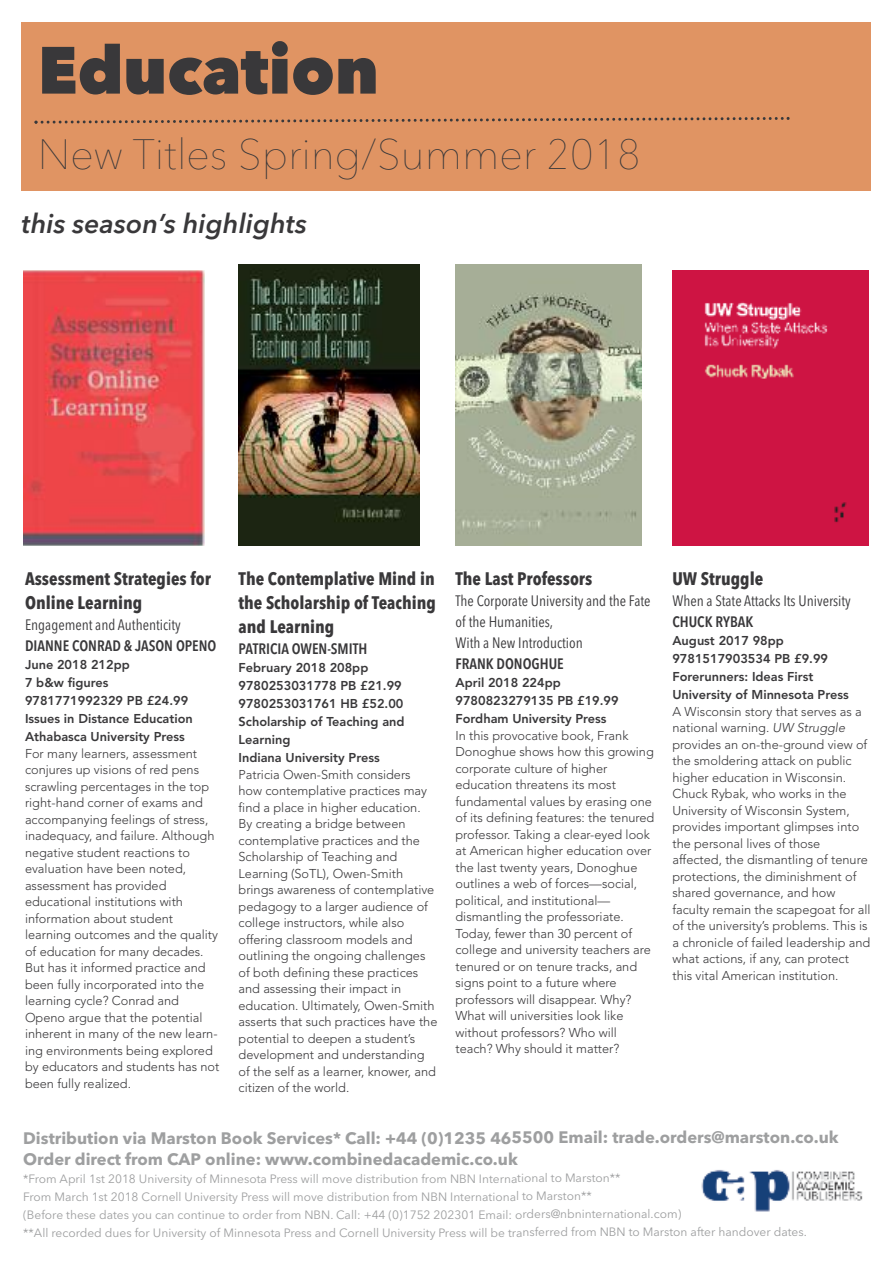
<style>
.page{position:relative;width:893px;height:1263px;background:#fff}
.page>*{position:absolute;margin:0;border:0;box-sizing:border-box;transform-origin:0 0}
.t1{font:800 66px "Avenir Next";color:#39383a}
.t2{font:200 42px "Avenir Next";color:#39383a}
.t3{font:italic 600 27px "Avenir Next";color:#39383a}
.t4{font:700 18px/24px "Avenir Next Condensed";color:#39383a}
.t5{font:700 16.5px/21.1px "Avenir Next";color:#9e9fa0}
.t6{font:15px/21px "Avenir Next Condensed";color:#39383a}
.t7{font:600 15px "Avenir Next Condensed";color:#39383a}
.t8{font:300 12.75px/16.5px "Avenir";color:#39383a}
.t9{font:800 12.75px/18px "Avenir";color:#39383a}
.t10{font:12px/18px "Avenir Next";color:#9e9fa0}
.s1{font-style:italic}
</style>
<div class="page">
<div style="left:22px;top:22px;width:849px;height:169px;background:#e09463"></div>
<img style="left:23px;top:271px;width:181px;height:274px">
<svg style="left:34px;top:117px;width:756px;height:7px"></svg>
<img style="left:455px;top:265px;width:187px;height:280px">
<img style="left:239px;top:265px;width:181px;height:280px">
<img style="left:672px;top:271px;width:197px;height:274px">
<img style="left:701px;top:1170px;width:162px;height:42px">
<h1 class="t1" style="left:38px;top:30px;width:343px">Education</h1>
<h2 class="t2" style="left:38px;top:119px;width:604px">New Titles Spring/Summer 2018</h2>
<h3 class="t3" style="left:22px;top:200px;width:287px">this season’s highlights</h3>
<h3 class="t4" style="left:25px;top:567px;width:187px">Assessment Strategies for<br>Online Learning</h3>
<p class="t6" style="left:25px;top:614px;width:157px">Engagement and Authenticity</p>
<p class="t7" style="left:25px;top:633px;width:193px">DIANNE CONRAD &amp; JASON OPENO</p>
<p class="t9" style="left:25px;top:656px;width:169px">June 2018 212pp<br>7 b&amp;w figures<br>9781771992329 PB £24.99<br>Issues in Distance Education<br>Athabasca University Press</p>
<p class="t8" style="left:25px;top:745px;width:196px">For many learners, assessment conjures up visions of red pens scrawling percentages in the top right-hand corner of exams and accompanying feelings of stress, inadequacy, and failure. Although negative student reactions to evaluation have been noted, assessment has provided educational institutions with information about student learning outcomes and the quality of education for many decades.<br>But has it informed practice and been fully incorporated into the learning cycle? Conrad and<br>Openo argue that the potential inherent in many of the new learn&shy;ing environments being explored by educators and students has not been fully realized.</p>
<h3 class="t4" style="left:239px;top:567px;width:199px;text-align:justify">The Contemplative Mind in the Scholarship of Teaching and Learning</h3>
<p class="t7" style="left:239px;top:636px;width:130px">PATRICIA OWEN-SMITH</p>
<p class="t9" style="left:239px;top:659px;width:167px">February 2018 208pp<br>9780253031778 PB £21.99<br>9780253031761 HB £52.00<br>Scholarship of Teaching and<br>Learning<br>Indiana University Press</p>
<p class="t8" style="left:239px;top:766px;width:200px">Patricia Owen-Smith considers how contemplative practices may find a place in higher education.<br>By creating a bridge between contemplative practices and the<br>Scholarship of Teaching and<br>Learning (SoTL), Owen-Smith brings awareness of contemplative pedagogy to a larger audience of college instructors, while also offering classroom models and outlining the ongoing challenges of both defining these practices and assessing their impact in education. Ultimately, Owen-Smith asserts that such practices have the potential to deepen a student’s development and understanding of the self as a learner, knower, and citizen of the world.</p>
<h3 class="t4" style="left:455px;top:567px;width:138px">The Last Professors</h3>
<p class="t6" style="left:455px;top:590px;width:197px">The Corporate University and the Fate of the Humanities,<br>With a New Introduction</p>
<p class="t7" style="left:455px;top:651px;width:110px">FRANK DONOGHUE</p>
<p class="t9" style="left:455px;top:674px;width:165px">April 2018 224pp<br>9780823279135 PB £19.99<br>Fordham University Press</p>
<p class="t8" style="left:455px;top:727px;width:200px">In this provocative book, Frank<br>Donoghue shows how this growing corporate culture of higher education threatens its most fundamental values by erasing one of its defining features: the tenured professor. Taking a clear-eyed look at American higher education over the last twenty years, Donoghue outlines a web of forces—social, political, and institutional— dismantling the professoriate.<br>Today, fewer than 30 percent of college and university teachers are tenured or on tenure tracks, and signs point to a future where professors will disappear. Why?<br>What will universities look like without professors? Who will teach? Why should it matter?</p>
<h3 class="t4" style="left:672px;top:567px;width:92px">UW Struggle</h3>
<p class="t6" style="left:672px;top:590px;width:180px">When a State Attacks Its University</p>
<p class="t7" style="left:672px;top:609px;width:82px">CHUCK RYBAK</p>
<p class="t9" style="left:672px;top:632px;width:178px">August 2017 98pp<br>9781517903534 PB £9.99<br>Forerunners: Ideas First<br>University of Minnesota Press</p>
<p class="t8" style="left:672px;top:703px;width:200px">A Wisconsin story that serves as a national warning. <span class="s1">UW Struggle </span>provides an on-the-ground view of the smoldering attack on public higher education in Wisconsin.<br>Chuck Rybak, who works in the<br>University of Wisconsin System, provides important glimpses into the personal lives of those affected, the dismantling of tenure protections, the diminishment of shared governance, and how faculty remain the scapegoat for all of the university’s problems. This is a chronicle of failed leadership and what actions, if any, can protect this vital American institution.</p>
<p class="t5" style="left:23px;top:1127px;width:817px">Distribution via Marston Book Services* Call: +44 (0)1235 465500 Email: trade.orders@marston.co.uk<br>Order direct from CAP online: www.combinedacademic.co.uk</p>
<p class="t10" style="left:23px;top:1169px;width:785px">*From April 1st 2018 University of Minnesota Press will move distribution from NBN International to Marston**<br>From March 1st 2018 Cornell University Press will move distribution from NBN International to Marston**<br>(Before these dates you can continue to order from NBN. Call: +44 (0)1752 202301 Email: orders@nbninternational.com)<br>**All recorded dues for University of Minnesota Press and Cornell University Press will be transferred from NBN to Marston after handover dates.</p>
</div>
